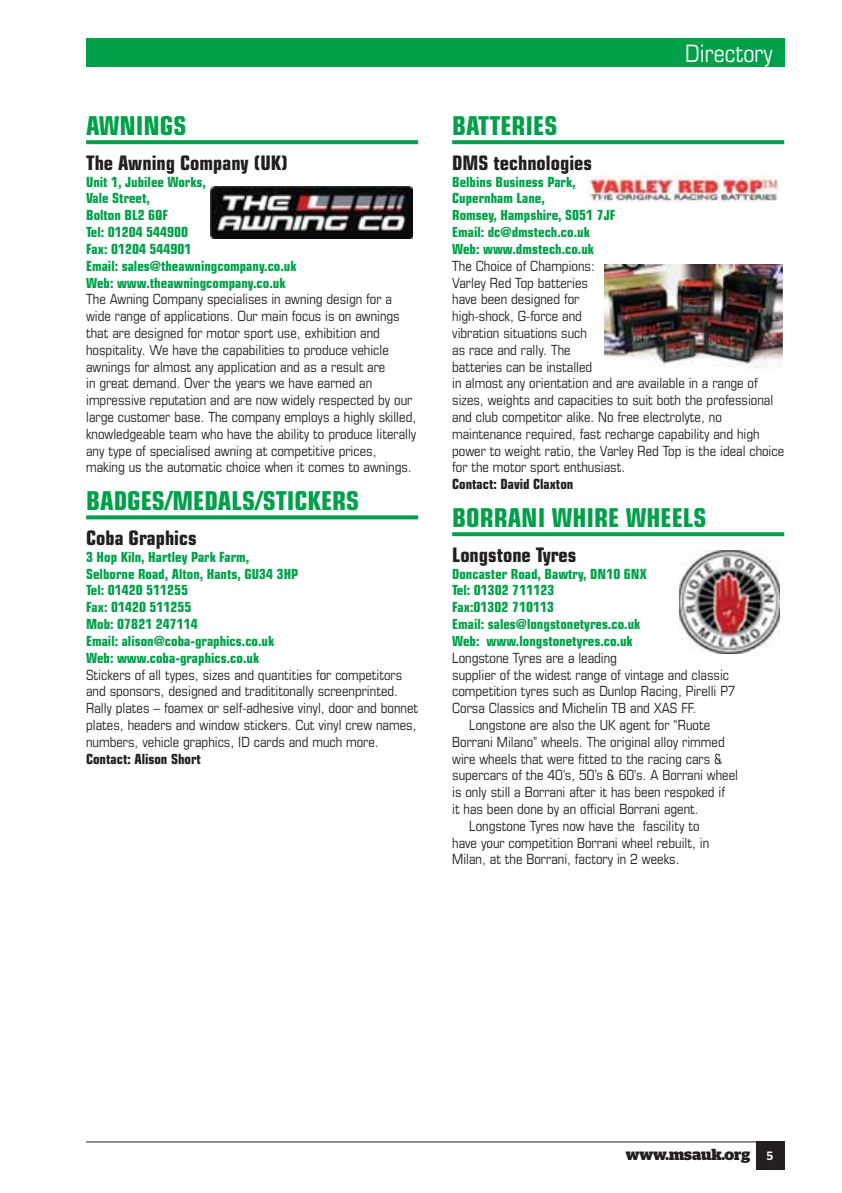
<style>
.page{position:relative;width:842px;height:1193px;background:#fff}
.page>*{position:absolute;margin:0;border:0;box-sizing:border-box;transform-origin:0 0}
.t1{font:700 condensed 26px "Eurostile";color:#00a04a}
.t2{font:condensed 24px "Eurostile";color:#fff}
.t3{font:700 condensed 20px "Eurostile";color:#231f20}
.t4{font:700 16px "Stag";color:#231f20}
.t5{font:condensed 14px/16.8px "Eurostile";color:#231f20}
.t6{font:700 condensed 14px/16.8px "Eurostile";color:#00a04a}
.t7{font:700 condensed 14px "Eurostile";color:#231f20}
.t8{font:500 12px "Stag Sans";color:#fff}
</style>
<div class="page">
<div style="left:86px;top:38px;width:697px;height:28px;background:#00a04a"></div>
<div style="left:755px;top:1141px;width:28px;height:28px;background:#231f20"></div>
<hr style="left:86px;top:1141px;width:697px;height:1px;background:#231f20">
<svg style="left:86px;top:140px;width:332px;height:4px"></svg>
<svg style="left:86px;top:515px;width:332px;height:4px"></svg>
<img style="left:211px;top:187px;width:201px;height:51px">
<svg style="left:452px;top:140px;width:331px;height:4px"></svg>
<svg style="left:452px;top:532px;width:331px;height:4px"></svg>
<img style="left:587px;top:176px;width:191px;height:27px">
<img style="left:604px;top:264px;width:178px;height:104px">
<img style="left:679px;top:550px;width:100px;height:103px">
<h1 class="t1" style="left:86px;top:116px;width:102px">AWNINGS</h1>
<h3 class="t3" style="left:86px;top:155px;width:203px">The Awning Company (UK)</h3>
<p class="t6" style="left:86px;top:174px;width:212px">Unit 1, Jubilee Works,<br>Vale Street,<br>Bolton BL2 6QF<br>Tel: 01204 544900<br>Fax: 01204 544901<br>Email: sales@theawningcompany.co.uk<br>Web: www.theawningcompany.co.uk</p>
<p class="t5" style="left:86px;top:292px;width:331px">The Awning Company specialises in awning design for a wide range of applications. Our main focus is on awnings that are designed for motor sport use, exhibition and hospitality. We have the capabilities to produce vehicle awnings for almost any application and as a result are<br>in great demand. Over the years we have earned an impressive reputation and are now widely respected by our large customer base. The company employs a highly skilled, knowledgeable team who have the ability to produce literally any type of specialised awning at competitive prices, making us the automatic choice when it comes to awnings.</p>
<h1 class="t1" style="left:86px;top:491px;width:274px">BADGES/MEDALS/STICKERS</h1>
<h3 class="t3" style="left:86px;top:530px;width:112px">Coba Graphics</h3>
<p class="t6" style="left:86px;top:550px;width:213px">3 Hop Kiln, Hartley Park Farm,<br>Selborne Road, Alton, Hants, GU34 3HP<br>Tel: 01420 511255<br>Fax: 01420 511255<br>Mob: 07821 247114<br>Email: alison@coba-graphics.co.uk<br>Web: www.coba-graphics.co.uk</p>
<p class="t5" style="left:86px;top:667px;width:333px">Stickers of all types, sizes and quantities for competitors and sponsors, designed and tradititonally screenprinted.<br>Rally plates – foamex or self-adhesive vinyl, door and bonnet plates, headers and window stickers. Cut vinyl crew names, numbers, vehicle graphics, ID cards and much more.</p>
<p class="t7" style="left:86px;top:753px;width:116px">Contact: Alison Short</p>
<h2 class="t2" style="left:684px;top:44px;width:89px">Directory</h2>
<h1 class="t1" style="left:452px;top:116px;width:107px">BATTERIES</h1>
<h3 class="t3" style="left:452px;top:155px;width:141px">DMS technologies</h3>
<p class="t6" style="left:452px;top:174px;width:164px">Belbins Business Park,<br>Cupernham Lane,<br>Romsey, Hampshire, S051 7JF<br>Email: dc@dmstech.co.uk<br>Web: www.dmstech.co.uk</p>
<p class="t5" style="left:452px;top:258px;width:333px">The Choice of Champions:<br>Varley Red Top batteries<br>have been designed for<br>high-shock, G-force and<br>vibration situations such<br>as race and rally. The<br>batteries can be installed<br>in almost any orientation and are available in a range of sizes, weights and capacities to suit both the professional and club competitor alike. No free electrolyte, no maintenance required, fast recharge capability and high power to weight ratio, the Varley Red Top is the ideal choice for the motor sport enthusiast.</p>
<p class="t7" style="left:452px;top:479px;width:123px">Contact: David Claxton</p>
<h1 class="t1" style="left:452px;top:508px;width:255px">BORRANI WHIRE WHEELS</h1>
<h3 class="t3" style="left:452px;top:547px;width:126px">Longstone Tyres</h3>
<p class="t6" style="left:452px;top:566px;width:196px">Doncaster Road, Bawtry, DN10 6NX<br>Tel: 01302 711123<br>Fax:01302 710113<br>Email: sales@longstonetyres.co.uk<br>Web: www.longstonetyres.co.uk</p>
<p class="t5" style="left:452px;top:650px;width:166px">Longstone Tyres are a leading</p>
<p class="t5" style="left:452px;top:667px;width:278px">supplier of the widest range of vintage and classic</p>
<p class="t5" style="left:452px;top:684px;width:285px">competition tyres such as Dunlop Racing, Pirelli P7</p>
<p class="t5" style="left:452px;top:701px;width:245px">Corsa Classics and Michelin TB and XAS FF.</p>
<p class="t5" style="left:469px;top:718px;width:242px">Longstone are also the UK agent for “Ruote</p>
<p class="t5" style="left:452px;top:734px;width:274px">Borrani Milano” wheels. The original alloy rimmed</p>
<p class="t5" style="left:452px;top:751px;width:271px">wire wheels that were fitted to the racing cars &amp;</p>
<p class="t5" style="left:452px;top:768px;width:287px">supercars of the 40’s, 50’s &amp; 60’s. A Borrani wheel</p>
<p class="t5" style="left:452px;top:785px;width:274px">is only still a Borrani after it has been respoked if</p>
<p class="t5" style="left:452px;top:802px;width:248px">it has been done by an official Borrani agent.</p>
<p class="t5" style="left:469px;top:818px;width:232px">Longstone Tyres now have the fascility to</p>
<p class="t5" style="left:452px;top:835px;width:258px">have your competition Borrani wheel rebuilt, in</p>
<p class="t5" style="left:452px;top:852px;width:229px">Milan, at the Borrani, factory in 2 weeks.</p>
<p class="t4" style="left:625px;top:1144px;width:126px">www.msauk.org</p>
<p class="t8" style="left:766px;top:1148px;width:8px">5</p>
</div>
